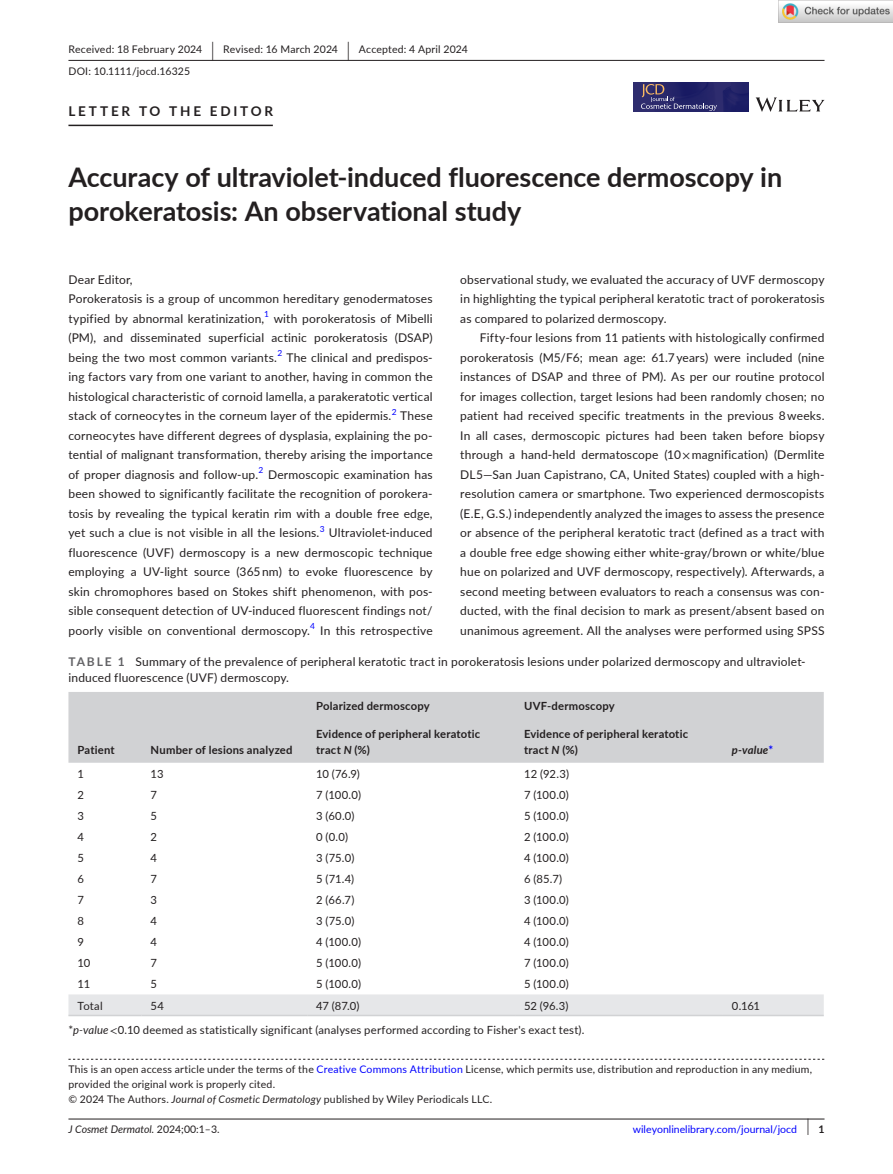
<style>
.page{position:relative;width:893px;height:1174px;background:#fff}
.page>*{position:absolute;margin:0;border:0;box-sizing:border-box;transform-origin:0 0}
.t1{font:700 27px/34.5px "Lato";color:#231f20}
.t2{font:700 13.5px "Lato";letter-spacing:.21em;color:#231f20}
.t3{font:12px/19.5px "Lato";letter-spacing:.015em;color:#231f20;text-align:justify}
.t4{font:11.25px "Lato";letter-spacing:.015em;color:#231f20}
.t5{font:700 11.25px/15.8px "Lato";letter-spacing:.02em;color:#231f20}
.t6{font:italic 700 11.25px "Lato";letter-spacing:.02em;color:#231f20}
.t7{font:10.5px/15px "Lato";letter-spacing:.02em;color:#231f20}
.t8{font:10.5px "Lato";color:#00f}
.t9{font:italic 10.5px "Lato";color:#231f20}
.t10{font:8.4px "Lato";color:#00f}
.s1{font-size:19.65px}
.s2{font-family:"STIX"}
.s3{font-weight:700;color:#636366}
.s4{font-style:italic}
.s5{font-style:normal;color:#00f}
.s6{color:#00f}
.s7{font-style:normal}
.s8{font-size:17.4px;color:#231f20}
.s9{font-weight:700;color:#231f20}
</style>
<div class="page">
<hr style="left:68px;top:1118px;width:756px;height:1px;background:#231f20">
<svg style="left:756px;top:97px;width:68px;height:15px"></svg>
<img style="left:633px;top:82px;width:115px;height:30px">
<svg style="left:641px;top:84px;width:76px;height:27px;background:#3c3a73"></svg>
<hr style="left:68px;top:60px;width:756px;height:1px;background:#231f20">
<hr style="left:68px;top:125px;width:205px;height:1px;background:#231f20">
<svg style="left:68px;top:1058px;width:756px;height:1px"></svg>
<div style="left:68px;top:692px;width:756px;height:70px;background:#d1d2d4"></div>
<div style="left:68px;top:994px;width:756px;height:20px;background:#e6e7e9"></div>
<hr style="left:68px;top:1014px;width:74px;height:2px;background:#d1d2d4">
<hr style="left:142px;top:1014px;width:165px;height:2px;background:#d1d2d4">
<hr style="left:307px;top:1014px;width:208px;height:2px;background:#d1d2d4">
<hr style="left:515px;top:1014px;width:208px;height:2px;background:#d1d2d4">
<hr style="left:723px;top:1014px;width:101px;height:2px;background:#d1d2d4">
<img style="left:779px;top:0;width:114px;height:23px">
<p class="t7" style="left:68px;top:38px;width:401px;line-height:21.8px">Received: 18 February 2024 <span class="s1">|</span> Revised: 16 March 2024 <span class="s1">|</span> Accepted: 4 April 2024<br>DOI: 10.1111/jocd.16325</p>
<p class="t2" style="left:68px;top:101px;width:206px">LETTER TO THE EDITOR</p>
<h1 class="t1" style="left:68px;top:159px;width:715px">Accuracy of ultraviolet-induced fluorescence dermoscopy in porokeratosis: An observational study</h1>
<p class="t3" style="left:68px;top:269px;width:366px;text-align:left">Dear Editor,<br>Porokeratosis is a group of uncommon hereditary genodermatoses typified by abnormal keratinization,</p>
<p class="t10" style="left:264px;top:308px;width:6px">1</p>
<p class="t3" style="left:68px;top:308px;width:366px;text-indent:205px">with porokeratosis of Mibelli (PM), and disseminated superficial actinic porokeratosis (DSAP) being the two most common variants.</p>
<p class="t10" style="left:277px;top:347px;width:6px">2</p>
<p class="t3" style="left:68px;top:347px;width:366px;text-indent:218px">The clinical and predispos&shy;ing factors vary from one variant to another, having in common the histological characteristic of cornoid lamella, a parakeratotic vertical stack of corneocytes in the corneum layer of the epidermis.</p>
<p class="t10" style="left:392px;top:406px;width:6px">2</p>
<p class="t3" style="left:68px;top:405px;width:366px;text-indent:332px">These corneocytes have different degrees of dysplasia, explaining the po&shy;tential of malignant transformation, thereby arising the importance of proper diagnosis and follow-up.</p>
<p class="t10" style="left:259px;top:464px;width:6px">2</p>
<p class="t3" style="left:68px;top:464px;width:366px;text-indent:200px">Dermoscopic examination has been showed to significantly facilitate the recognition of porokera&shy;tosis by revealing the typical keratin rim with a double free edge, yet such a clue is not visible in all the lesions.</p>
<p class="t10" style="left:320px;top:523px;width:6px">3</p>
<p class="t3" style="left:68px;top:522px;width:366px;text-indent:260px">Ultraviolet-induced fluorescence (UVF) dermoscopy is a new dermoscopic technique employing a UV-light source (365 nm) to evoke fluorescence by skin chromophores based on Stokes shift phenomenon, with pos&shy;sible consequent detection of UV-induced fluorescent findings not/ poorly visible on conventional dermoscopy.</p>
<p class="t10" style="left:310px;top:620px;width:6px">4</p>
<p class="t3" style="left:320px;top:620px;width:114px">In this retrospective</p>
<p class="t3" style="left:460px;top:269px;width:366px">observational study, we evaluated the accuracy of UVF dermoscopy in highlighting the typical peripheral keratotic tract of porokeratosis as compared to polarized dermoscopy.</p>
<p class="t3" style="left:460px;top:327px;width:366px;text-indent:19px">Fifty-four lesions from 11 patients with histologically confirmed porokeratosis (M5/F6; mean age: 61.7 years) were included (nine instances of DSAP and three of PM). As per our routine protocol for images collection, target lesions had been randomly chosen; no patient had received specific treatments in the previous 8 weeks.<br>In all cases, dermoscopic pictures had been taken before biopsy through a hand-held dermatoscope (10 <span class="s2">×</span> magnification) (Dermlite DL5—San Juan Capistrano, CA, United States) coupled with a high&shy;resolution camera or smartphone. Two experienced dermoscopists (E.E, G.S.) independently analyzed the images to assess the presence or absence of the peripheral keratotic tract (defined as a tract with a double free edge showing either white-gray/brown or white/blue hue on polarized and UVF dermoscopy, respectively). Afterwards, a second meeting between evaluators to reach a consensus was con&shy;ducted, with the final decision to mark as present/absent based on unanimous agreement. All the analyses were performed using SPSS</p>
<p class="t3" style="left:68px;top:652px;width:739px;line-height:16.5px"><span class="s3">TABLE 1</span> Summary of the prevalence of peripheral keratotic tract in porokeratosis lesions under polarized dermoscopy and ultraviolet&shy;induced fluorescence (UVF) dermoscopy.</p>
<p class="t5" style="left:77px;top:741px;width:39px">Patient</p>
<p class="t5" style="left:151px;top:741px;width:143px">Number of lesions analyzed</p>
<p class="t5" style="left:316px;top:698px;width:115px">Polarized dermoscopy</p>
<p class="t5" style="left:524px;top:698px;width:92px">UVF-dermoscopy</p>
<p class="t5" style="left:316px;top:725px;width:166px">Evidence of peripheral keratotic tract <span class="s4">N</span> (%)</p>
<p class="t5" style="left:524px;top:725px;width:166px">Evidence of peripheral keratotic tract <span class="s4">N</span> (%)</p>
<p class="t6" style="left:732px;top:741px;width:43px">p-value<span class="s5">*</span></p>
<p class="t4" style="left:77px;top:765px;width:8px">1</p>
<p class="t4" style="left:151px;top:765px;width:14px">13</p>
<p class="t4" style="left:316px;top:765px;width:45px">10 (76.9)</p>
<p class="t4" style="left:524px;top:765px;width:46px">12 (92.3)</p>
<p class="t4" style="left:77px;top:786px;width:8px">2</p>
<p class="t4" style="left:151px;top:786px;width:8px">7</p>
<p class="t4" style="left:316px;top:786px;width:46px">7 (100.0)</p>
<p class="t4" style="left:524px;top:786px;width:46px">7 (100.0)</p>
<p class="t4" style="left:77px;top:807px;width:8px">3</p>
<p class="t4" style="left:151px;top:807px;width:8px">5</p>
<p class="t4" style="left:316px;top:807px;width:40px">3 (60.0)</p>
<p class="t4" style="left:524px;top:807px;width:46px">5 (100.0)</p>
<p class="t4" style="left:77px;top:829px;width:8px">4</p>
<p class="t4" style="left:151px;top:829px;width:8px">2</p>
<p class="t4" style="left:316px;top:829px;width:33px">0 (0.0)</p>
<p class="t4" style="left:524px;top:829px;width:46px">2 (100.0)</p>
<p class="t4" style="left:77px;top:850px;width:8px">5</p>
<p class="t4" style="left:151px;top:850px;width:8px">4</p>
<p class="t4" style="left:316px;top:850px;width:40px">3 (75.0)</p>
<p class="t4" style="left:524px;top:850px;width:46px">4 (100.0)</p>
<p class="t4" style="left:77px;top:871px;width:8px">6</p>
<p class="t4" style="left:151px;top:871px;width:8px">7</p>
<p class="t4" style="left:316px;top:871px;width:39px">5 (71.4)</p>
<p class="t4" style="left:524px;top:871px;width:40px">6 (85.7)</p>
<p class="t4" style="left:77px;top:892px;width:8px">7</p>
<p class="t4" style="left:151px;top:892px;width:8px">3</p>
<p class="t4" style="left:316px;top:892px;width:40px">2 (66.7)</p>
<p class="t4" style="left:524px;top:892px;width:46px">3 (100.0)</p>
<p class="t4" style="left:77px;top:913px;width:8px">8</p>
<p class="t4" style="left:151px;top:913px;width:8px">4</p>
<p class="t4" style="left:316px;top:913px;width:40px">3 (75.0)</p>
<p class="t4" style="left:524px;top:913px;width:46px">4 (100.0)</p>
<p class="t4" style="left:77px;top:934px;width:8px">9</p>
<p class="t4" style="left:151px;top:934px;width:8px">4</p>
<p class="t4" style="left:316px;top:934px;width:46px">4 (100.0)</p>
<p class="t4" style="left:524px;top:934px;width:46px">4 (100.0)</p>
<p class="t4" style="left:77px;top:955px;width:14px">10</p>
<p class="t4" style="left:151px;top:955px;width:8px">7</p>
<p class="t4" style="left:316px;top:955px;width:46px">5 (100.0)</p>
<p class="t4" style="left:524px;top:955px;width:46px">7 (100.0)</p>
<p class="t4" style="left:77px;top:976px;width:14px">11</p>
<p class="t4" style="left:151px;top:976px;width:8px">5</p>
<p class="t4" style="left:316px;top:976px;width:46px">5 (100.0)</p>
<p class="t4" style="left:524px;top:976px;width:46px">5 (100.0)</p>
<p class="t4" style="left:77px;top:997px;width:27px">Total</p>
<p class="t4" style="left:151px;top:997px;width:15px">54</p>
<p class="t4" style="left:316px;top:997px;width:45px">47 (87.0)</p>
<p class="t4" style="left:524px;top:997px;width:46px">52 (96.3)</p>
<p class="t4" style="left:732px;top:997px;width:30px">0.161</p>
<p class="t4" style="left:68px;top:1022px;width:517px">*<span class="s4">p-value</span><span class="s2">&lt;</span>0.10 deemed as statistically significant (analyses performed according to Fisher's exact test).</p>
<p class="t7" style="left:68px;top:1061px;width:745px">This is an open access article under the terms of the <span class="s6">Creative Commons Attribution</span> License, which permits use, distribution and reproduction in any medium, provided the original work is properly cited.<br>© 2024 The Authors. <span class="s4">Journal of Cosmetic Dermatology</span> published by Wiley Periodicals LLC.</p>
<p class="t9" style="left:68px;top:1121px;width:153px">J Cosmet Dermatol. <span class="s7">2024;00:1–3.</span></p>
<p class="t8" style="left:633px;top:1121px;width:193px">wileyonlinelibrary.com/journal/jocd <span class="s8">|</span> <span class="s9">1</span></p>
</div>
